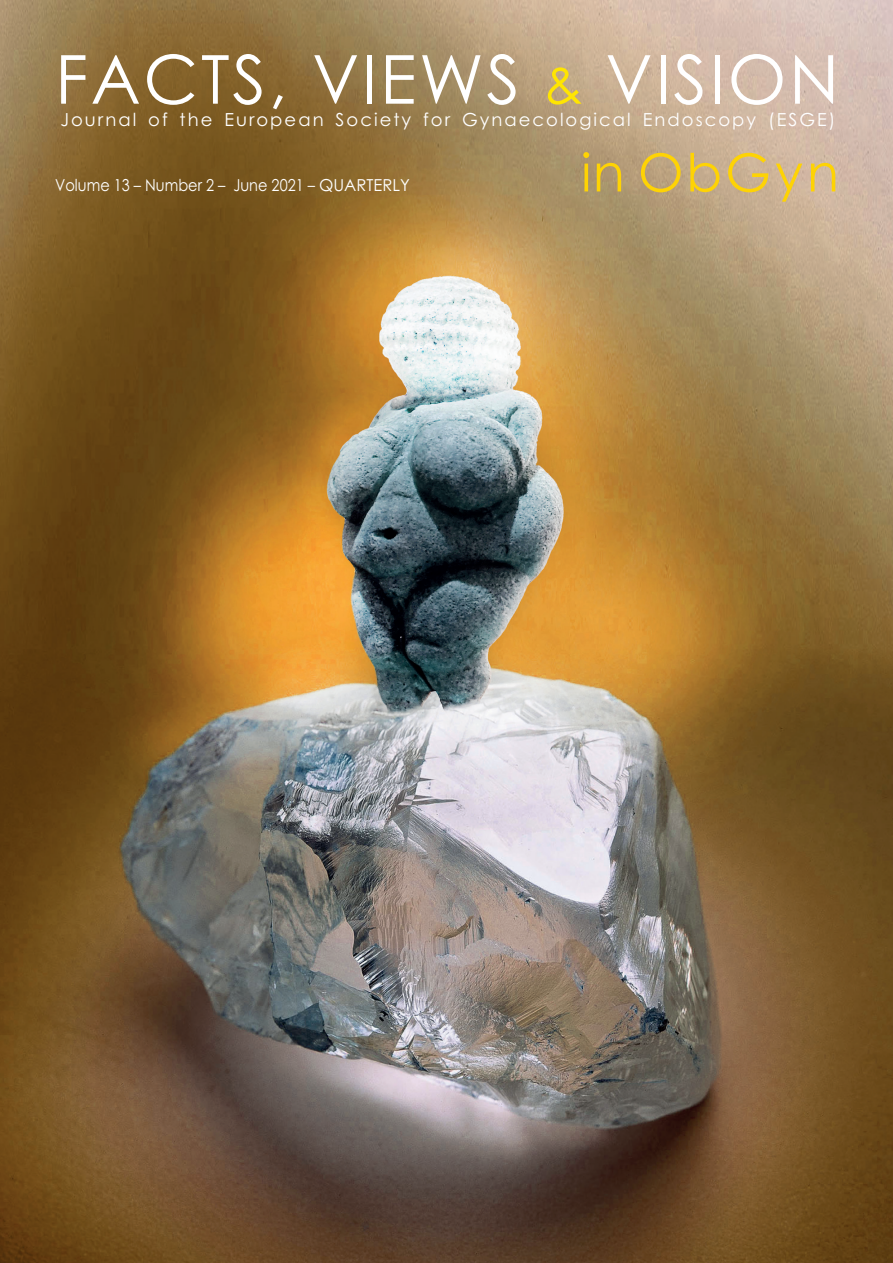
<style>
.page{position:relative;width:893px;height:1263px;background:#fff}
.page>*{position:absolute;margin:0;border:0;box-sizing:border-box;transform-origin:0 0}
.t1{font:67.5px "Century Gothic Pro";letter-spacing:.04em;color:#fff}
.t2{font:52.5px "Century Gothic Pro";letter-spacing:.06em;color:#fed304}
.t3{font:18px "Century Gothic Pro";letter-spacing:.115em;color:#fff}
.t4{font:16.5px "Century Gothic Pro";color:#fff;scale:.88 1}
.s1{font-size:52.5px;color:#ffe501}
</style>
<div class="page">
<img style="left:0;top:0;width:893px;height:1263px">
<h1 class="t1" style="left:55px;top:38px;width:785px">FACTS, VIEWS <span class="s1">&amp;</span> VISION</h1>
<p class="t3" style="left:60px;top:109px;width:777px">Journal of the European Society for Gynaecological Endoscopy (ESGE)</p>
<p class="t4" style="left:55px;top:175px;width:404px">Volume 13 – Number 2 – June 2021 – QUARTERLY</p>
<h2 class="t2" style="left:581px;top:141px;width:259px">in ObGyn</h2>
</div>
